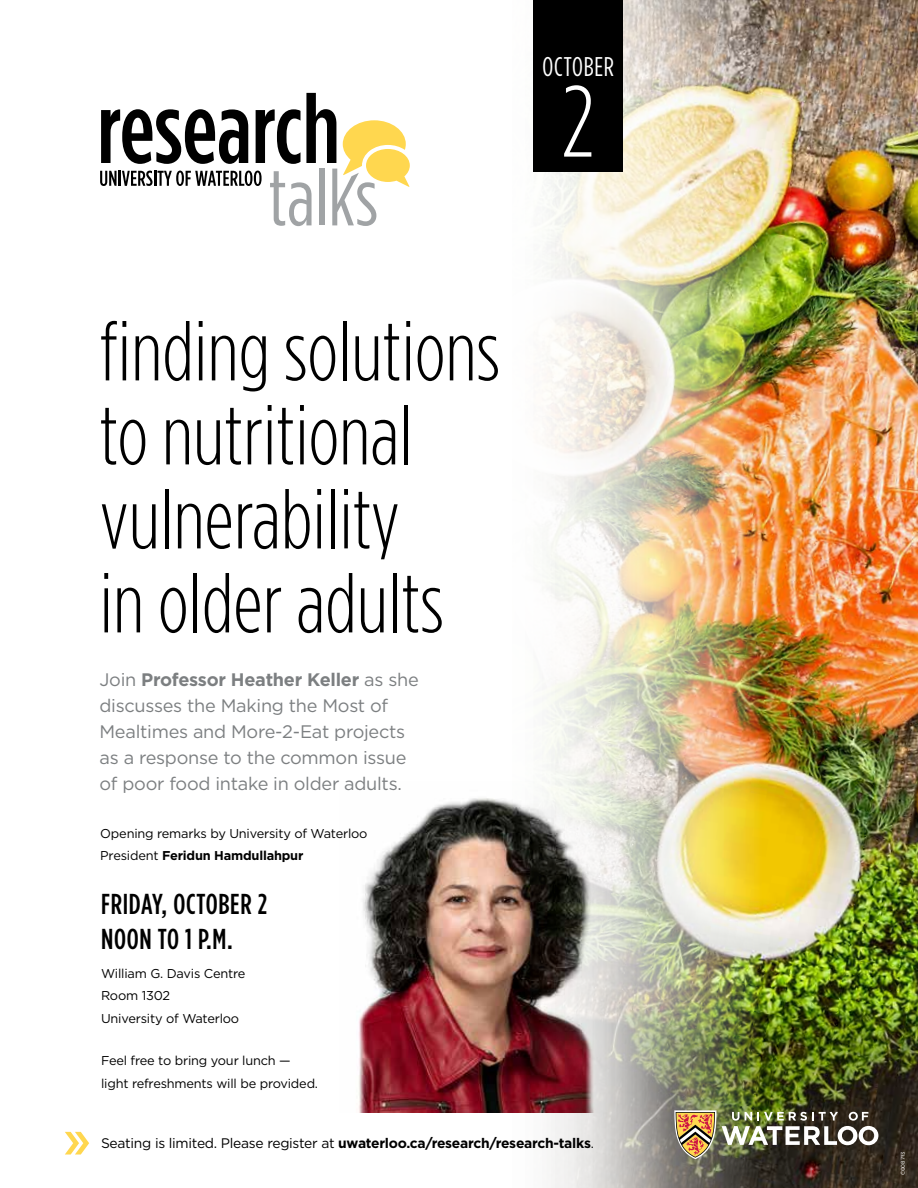
<style>
.page{position:relative;width:918px;height:1188px;background:#fff}
.page>*{position:absolute;margin:0;border:0;box-sizing:border-box;transform-origin:0 0}
.t1{font:300 101.4px "Gotham Condensed";color:#fff}
.t2{font:300 84px/84px "Gotham Condensed";color:#000}
.t3{font:500 28.8px/35px "Gotham Condensed";letter-spacing:.025em;color:#000}
.t4{font:27px "Gotham Condensed";letter-spacing:.03em;color:#fff}
.t5{font:18.15px/25.8px "Gotham";letter-spacing:-.015em;color:#7c7f81}
.t6{font:700 13.8px "Gotham";letter-spacing:-.02em;color:#000}
.t7{font:12.75px/22.4px "Gotham";letter-spacing:-.015em;color:#000}
.t8{font:5.4px "Gotham";letter-spacing:.01em;color:#fff}
.s1{font-weight:700}
.s2{font-weight:400}
.s3{font-weight:400;font-size:12.75px}
</style>
<div class="page">
<img style="left:359px;top:798px;width:133px;height:315px">
<svg style="left:65px;top:1132px;width:24px;height:23px"></svg>
<img style="left:492px;top:0;width:426px;height:1188px">
<img style="left:577px;top:974px;width:341px;height:214px">
<div style="left:534px;top:0;width:89px;height:171px;background:#000"></div>
<img style="left:674px;top:1110px;width:204px;height:49px">
<svg style="left:100px;top:93px;width:310px;height:133px"></svg>
<h3 class="t4" style="left:543px;top:51px;width:73px">OCTOBER</h3>
<h2 class="t2" style="left:100px;top:308px;width:402px">finding solutions to nutritional vulnerability<br>in older adults</h2>
<h3 class="t5" style="left:100px;top:666px;width:321px">Join <span class="s1">Professor Heather Keller</span> as she discusses the Making the Most of Mealtimes and More-2-Eat projects as a response to the common issue of poor food intake in older adults.</h3>
<p class="t7" style="left:100px;top:822px;width:269px">Opening remarks by University of Waterloo<br>President <span class="s1">Feridun Hamdullahpur</span></p>
<h3 class="t3" style="left:101px;top:886px;width:168px">FRIDAY, OCTOBER 2<br>NOON TO 1 P.M.</h3>
<p class="t7" style="left:101px;top:962px;width:146px">William G. Davis Centre<br>Room 1302<br>University of Waterloo</p>
<p class="t7" style="left:101px;top:1049px;width:219px">Feel free to bring your lunch — light refreshments will be provided.</p>
<h1 class="t1" style="left:562px;top:64px;width:35px">2</h1>
<p class="t6" style="left:101px;top:1134px;width:494px"><span class="s2">Seating is limited. Please register at</span> uwaterloo.ca/research/research-talks<span class="s3">.</span></p>
<p class="t8" style="left:899px;top:1175px;width:25px;rotate:-90deg">C008713</p>
</div>
